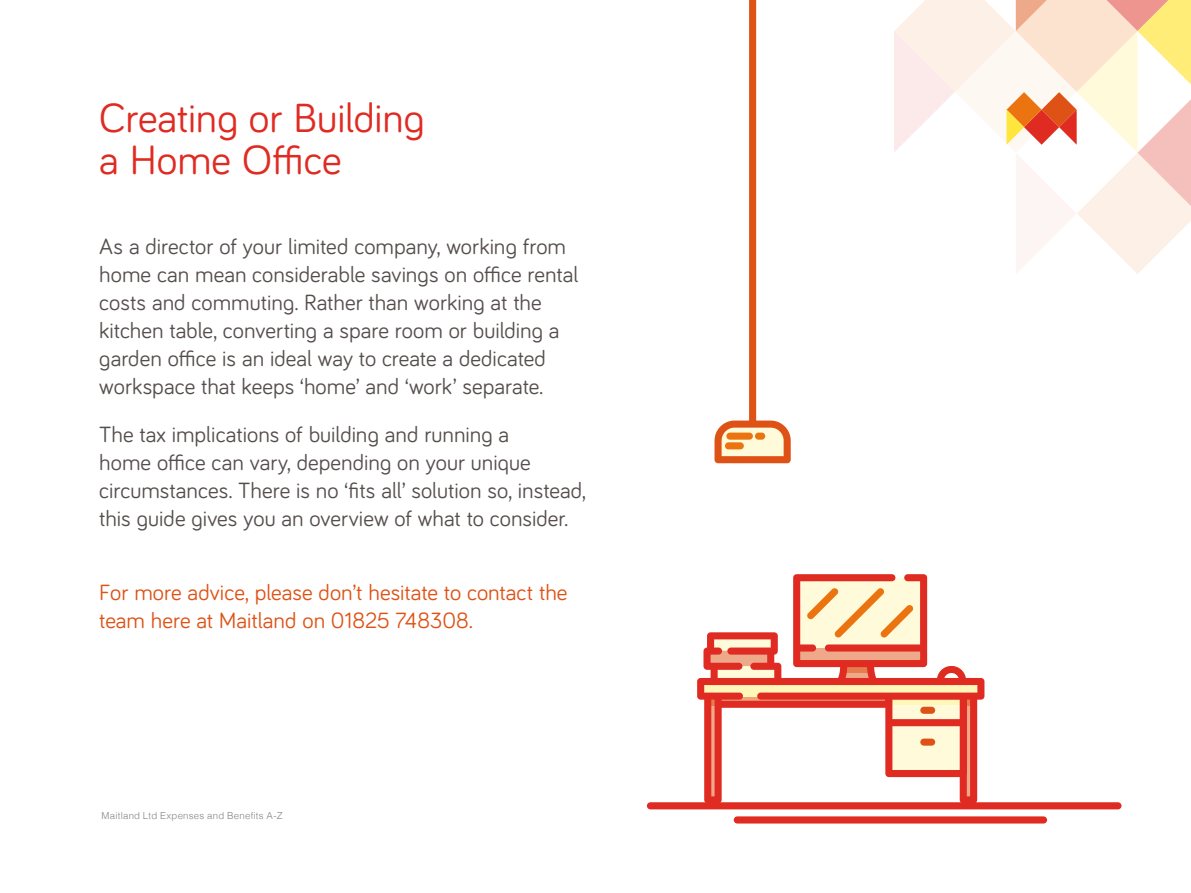
<style>
.page{position:relative;width:1191px;height:893px;background:#fff}
.page>*{position:absolute;margin:0;border:0;box-sizing:border-box;transform-origin:0 0}
.t1{font:42px/42px "Bariol";letter-spacing:-.005em;color:#df2b21}
.t2{font:22.75px/28px "Bariol";color:#554e4d}
.t3{font:22.75px/28px "Bariol";color:#de5215}
.t4{font:300 9.62px "Helvetica";letter-spacing:.025em;color:#868286}
</style>
<div class="page">
<svg style="left:894px;top:0;width:297px;height:274px"></svg>
<svg style="left:697px;top:574px;width:287px;height:228px"></svg>
<div style="left:920px;top:739px;width:15px;height:7px;background:#de5215;border-radius:4px"></div>
<div style="left:920px;top:707px;width:15px;height:7px;background:#de5215;border-radius:4px"></div>
<svg style="left:714px;top:0;width:76px;height:463px"></svg>
<div style="left:755px;top:433px;width:10px;height:7px;background:#eb7410;border-radius:4px"></div>
<div style="left:726px;top:433px;width:27px;height:7px;background:#eb7410;border-radius:4px"></div>
<div style="left:725px;top:442px;width:19px;height:7px;background:#eb7410;border-radius:4px"></div>
<svg style="left:807px;top:588px;width:106px;height:49px;background:#fadfb1"></svg>
<div style="left:647px;top:802px;width:474px;height:7px;background:#df2b21;border-radius:4px"></div>
<div style="left:733px;top:816px;width:314px;height:7px;background:#df2b21;border-radius:4px"></div>
<h1 class="t1" style="left:99px;top:95px;width:327px">Creating or Building a Home Office</h1>
<p class="t2" style="left:99px;top:231px;width:480px">As a director of your limited company, working from home can mean considerable savings on office rental costs and commuting. Rather than working at the kitchen table, converting a spare room or building a garden office is an ideal way to create a dedicated workspace that keeps ‘home’ and ‘work’ separate.</p>
<p class="t2" style="left:99px;top:419px;width:488px">The tax implications of building and running a<br>home office can vary, depending on your unique circumstances. There is no ‘fits all’ solution so, instead, this guide gives you an overview of what to consider.</p>
<p class="t3" style="left:99px;top:577px;width:470px">For more advice, please don’t hesitate to contact the team here at Maitland on 01825 748308.</p>
<p class="t4" style="left:101px;top:807px;width:183px">Maitland Ltd Expenses and Benefits A-Z</p>
</div>
